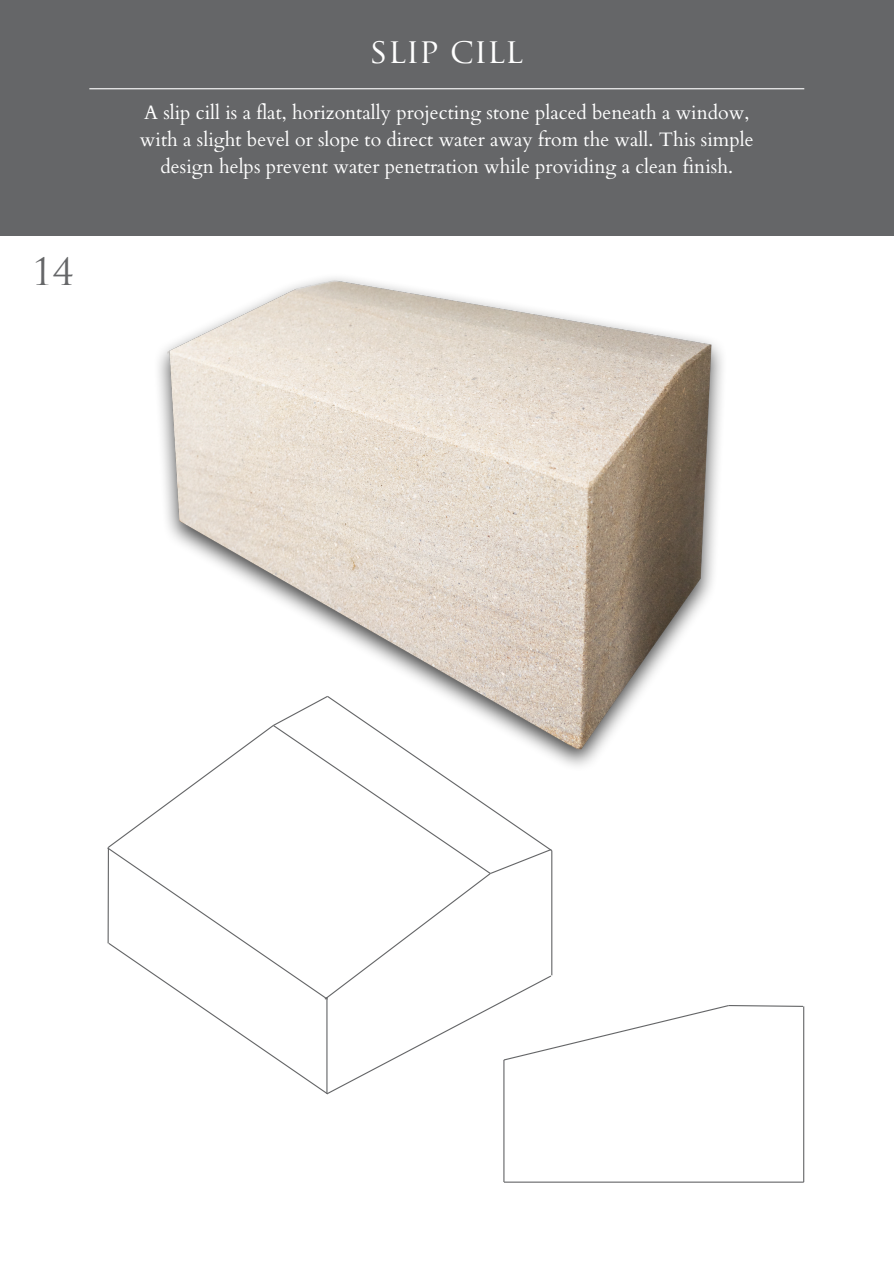
<style>
.page{position:relative;width:894px;height:1264px;background:#fff}
.page>*{position:absolute;margin:0;border:0;box-sizing:border-box;transform-origin:0 0}
.t1{font:36.75px "Trajan Pro";color:#656668}
.t2{font:33.75px "Trajan Pro";color:#fff}
.t3{font:19.5px/27px "Cardo";color:#fff;text-align:center}
</style>
<div class="page">
<hr style="left:503px;top:1059px;width:1px;height:122px;background:#656668">
<img style="left:158px;top:277px;width:565px;height:417px">
<hr style="left:802px;top:1006px;width:2px;height:176px;background:#656668">
<hr style="left:504px;top:1181px;width:299px;height:1px;background:#656668">
<svg style="left:107px;top:694px;width:696px;height:401px"></svg>
<div style="left:0;top:0;width:892px;height:236px;background:#656668"></div>
<hr style="left:89px;top:88px;width:715px;height:1px;background:#fff">
<p class="t1" style="left:32px;top:258px;width:43px">14</p>
<h1 class="t2" style="left:370px;top:37px;width:154px">slip cill</h1>
<p class="t3" style="left:140px;top:99px;width:615px">A slip cill is a flat, horizontally projecting stone placed beneath a window, with a slight bevel or slope to direct water away from the wall. This simple design helps prevent water penetration while providing a clean finish.</p>
</div>
